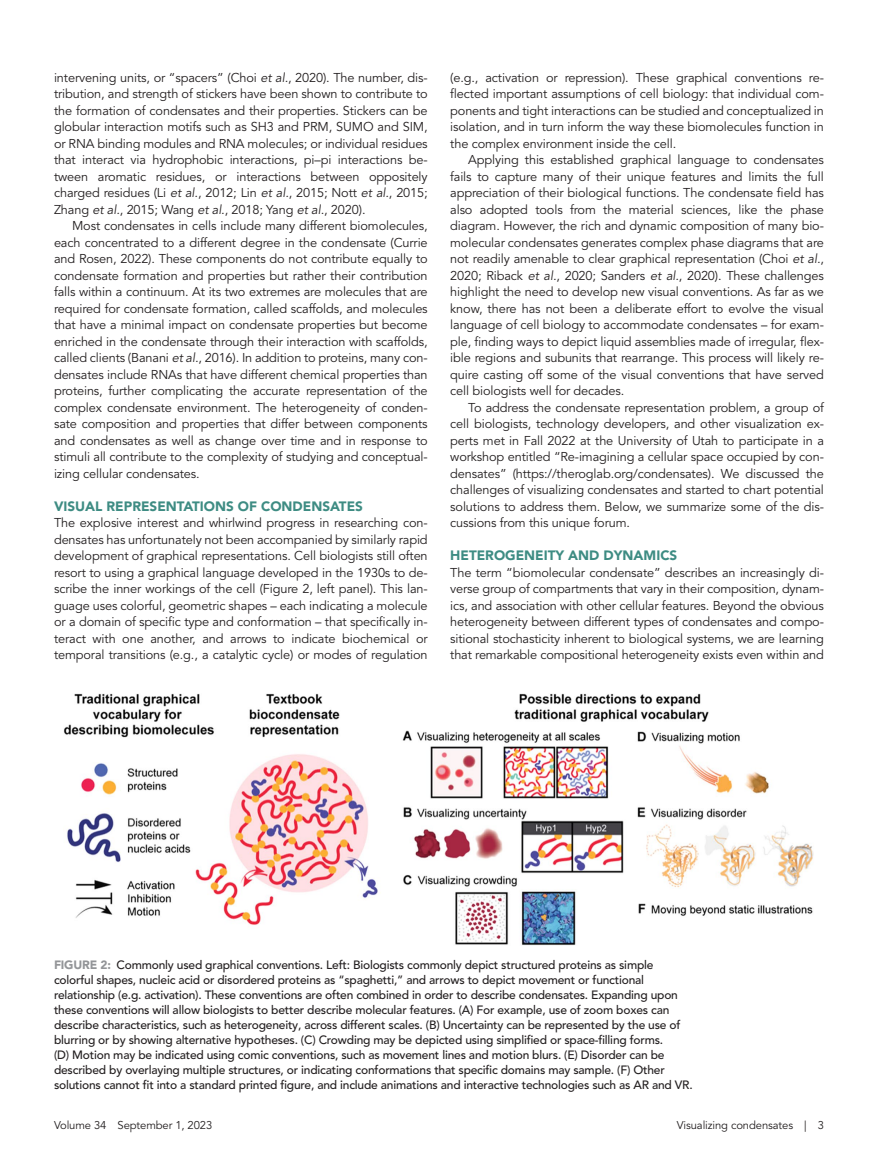
<style>
.page{position:relative;width:878px;height:1175px;background:#fff}
.page>*{position:absolute;margin:0;border:0;box-sizing:border-box;transform-origin:0 0}
.t1{font:900 13.5px "Avenir LT Pro";color:#3e8c83}
.Para{font:12.75px/16.5px "Avenir LT Pro";letter-spacing:-.01em;color:#231f20;text-align:justify}
.ParaFL{font:12.75px/16.5px "Avenir LT Pro";letter-spacing:-.01em;color:#231f20;text-align:justify}
.FigCaption_35_5p{font:500 12px/15px "Avenir LT Pro";letter-spacing:-.015em;color:#231f20}
.Running_Author{font:11.25px "Avenir LT Pro";letter-spacing:-.01em;color:#231f20}
.s1{font-style:italic}
.s2{font-weight:900;color:#939598}
</style>
<div class="page">
<img style="left:64px;top:693px;width:750px;height:252px">
<p class="Para" style="left:54px;top:69px;width:375px">intervening units, or “spacers” (Choi <span class="s1">et al.</span>, 2020). The number, dis&shy;tribution, and strength of stickers have been shown to contribute to the formation of condensates and their properties. Stickers can be globular interaction motifs such as SH3 and PRM, SUMO and SIM, or RNA binding modules and RNA molecules; or individual residues that interact via hydrophobic interactions, pi–pi interactions be&shy;tween aromatic residues, or interactions between oppositely charged residues (Li <span class="s1">et al.</span>, 2012; Lin <span class="s1">et al.</span>, 2015; Nott <span class="s1">et al.</span>, 2015; Zhang <span class="s1">et al.</span>, 2015; Wang <span class="s1">et al.</span>, 2018; Yang <span class="s1">et al.</span>, 2020).</p>
<p class="Para" style="left:54px;top:218px;width:375px;text-indent:18px">Most condensates in cells include many different biomolecules, each concentrated to a different degree in the condensate (Currie and Rosen, 2022). These components do not contribute equally to condensate formation and properties but rather their contribution falls within a continuum. At its two extremes are molecules that are required for condensate formation, called scaffolds, and molecules that have a minimal impact on condensate properties but become enriched in the condensate through their interaction with scaffolds, called clients (Banani <span class="s1">et al.</span>, 2016). In addition to proteins, many con&shy;densates include RNAs that have different chemical properties than proteins, further complicating the accurate representation of the complex condensate environment. The heterogeneity of conden&shy;sate composition and properties that differ between components and condensates as well as change over time and in response to stimuli all contribute to the complexity of studying and conceptual&shy;izing cellular condensates.</p>
<h1 class="t1" style="left:54px;top:498px;width:310px">VISUAL REPRESENTATIONS OF CONDENSATES</h1>
<p class="ParaFL" style="left:54px;top:515px;width:375px">The explosive interest and whirlwind progress in researching con&shy;densates has unfortunately not been accompanied by similarly rapid development of graphical representations. Cell biologists still often resort to using a graphical language developed in the 1930s to de&shy;scribe the inner workings of the cell (Figure 2, left panel). This lan&shy;guage uses colorful, geometric shapes – each indicating a molecule or a domain of specific type and conformation – that specifically in&shy;teract with one another, and arrows to indicate biochemical or temporal transitions (e.g., a catalytic cycle) or modes of regulation</p>
<p class="ParaFL" style="left:450px;top:69px;width:375px">(e.g., activation or repression). These graphical conventions re&shy;flected important assumptions of cell biology: that individual com&shy;ponents and tight interactions can be studied and conceptualized in isolation, and in turn inform the way these biomolecules function in the complex environment inside the cell.</p>
<p class="Para" style="left:450px;top:152px;width:375px;text-indent:18px">Applying this established graphical language to condensates fails to capture many of their unique features and limits the full appreciation of their biological functions. The condensate field has also adopted tools from the material sciences, like the phase diagram. However, the rich and dynamic composition of many bio&shy;molecular condensates generates complex phase diagrams that are not readily amenable to clear graphical representation (Choi <span class="s1">et al.</span>, 2020; Riback <span class="s1">et al.</span>, 2020; Sanders <span class="s1">et al.</span>, 2020). These challenges highlight the need to develop new visual conventions. As far as we know, there has not been a deliberate effort to evolve the visual language of cell biology to accommodate condensates – for exam&shy;ple, finding ways to depict liquid assemblies made of irregular, flex&shy;ible regions and subunits that rearrange. This process will likely re&shy;quire casting off some of the visual conventions that have served cell biologists well for decades.</p>
<p class="Para" style="left:450px;top:399px;width:375px;text-indent:18px">To address the condensate representation problem, a group of cell biologists, technology developers, and other visualization ex&shy;perts met in Fall 2022 at the University of Utah to participate in a workshop entitled “Re-imagining a cellular space occupied by con&shy;densates” (https://theroglab.org/condensates). We discussed the challenges of visualizing condensates and started to chart potential solutions to address them. Below, we summarize some of the dis&shy;cussions from this unique forum.</p>
<h1 class="t1" style="left:450px;top:547px;width:228px">HETEROGENEITY AND DYNAMICS</h1>
<p class="ParaFL" style="left:450px;top:564px;width:375px">The term “biomolecular condensate” describes an increasingly di&shy;verse group of compartments that vary in their composition, dynam&shy;ics, and association with other cellular features. Beyond the obvious heterogeneity between different types of condensates and compo&shy;sitional stochasticity inherent to biological systems, we are learning that remarkable compositional heterogeneity exists even within and</p>
<p class="FigCaption_35_5p" style="left:54px;top:957px;width:640px"><span class="s2">FIGURE 2:</span> Commonly used graphical conventions. Left: Biologists commonly depict structured proteins as simple colorful shapes, nucleic acid or disordered proteins as “spaghetti,” and arrows to depict movement or functional relationship (e.g. activation). These conventions are often combined in order to describe condensates. Expanding upon these conventions will allow biologists to better describe molecular features. (A) For example, use of zoom boxes can describe characteristics, such as heterogeneity, across different scales. (B) Uncertainty can be represented by the use of blurring or by showing alternative hypotheses. (C) Crowding may be depicted using simplified or space-filling forms.<br>(D) Motion may be indicated using comic conventions, such as movement lines and motion blurs. (E) Disorder can be described by overlaying multiple structures, or indicating conformations that specific domains may sample. (F) Other solutions cannot fit into a standard printed figure, and include animations and interactive technologies such as AR and VR.</p>
<p class="Running_Author" style="left:54px;top:1118px;width:160px">Volume 34 September 1, 2023</p>
<p class="Running_Author" style="left:676px;top:1118px;width:149px">Visualizing condensates | 3</p>
</div>
